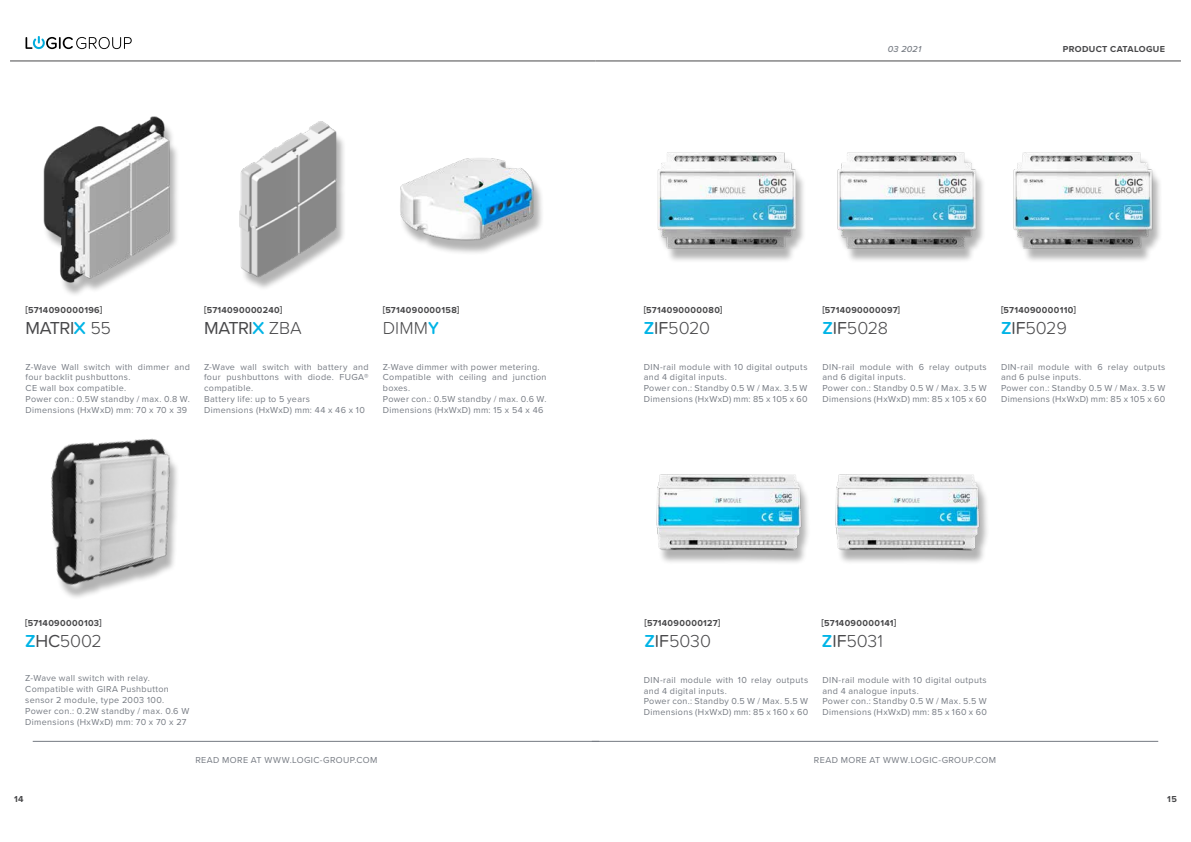
<style>
.page{position:relative;width:1191px;height:842px;background:#fff}
.page>*{position:absolute;margin:0;border:0;box-sizing:border-box;transform-origin:0 0}
.t1{font:300 18px "Proxima Soft";letter-spacing:-.005em;color:#48484a}
.t2{font:18px "Proxima Nova";letter-spacing:-.025em;color:#48484a}
.t3{font:9px/10.8px "Proxima Nova";letter-spacing:.035em;color:#757a82}
.t4{font:700 9px "Proxima Nova";letter-spacing:.04em;color:#48484a}
.t5{font:italic 500 9px "Proxima Nova";letter-spacing:.025em;color:#757a82}
.s1{font-family:"Proxima Soft";font-weight:600;color:#00b4e6}
.s2{font-family:"Proxima Soft";font-weight:300}
.s3{font-weight:600;color:#00b4e6}
.s4{font-family:"Proxima Nova";font-weight:400}
.s5{font-weight:400}
</style>
<div class="page">
<hr style="left:10px;top:61px;width:585px;height:1px;background:#48484a">
<hr style="left:595px;top:61px;width:586px;height:1px;background:#48484a">
<svg style="left:26px;top:36px;width:106px;height:13px"></svg>
<img style="left:1013px;top:152px;width:147px;height:109px">
<img style="left:657px;top:152px;width:147px;height:109px">
<img style="left:837px;top:152px;width:146px;height:109px">
<img style="left:835px;top:474px;width:151px;height:89px">
<img style="left:656px;top:474px;width:152px;height:89px">
<div style="left:239px;top:125px;width:108px;height:167px;background:#000;opacity:.3"></div>
<img style="left:239px;top:121px;width:108px;height:163px">
<img style="left:400px;top:158px;width:142px;height:95px">
<div style="left:43px;top:122px;width:137px;height:176px;background:#000;opacity:.3"></div>
<img style="left:43px;top:116px;width:137px;height:167px">
<img style="left:51px;top:438px;width:126px;height:160px">
<hr style="left:592px;top:741px;width:566px;height:1px;background:#757a82">
<hr style="left:33px;top:741px;width:566px;height:1px;background:#757a82">
<p class="t5" style="left:887px;top:42px;width:35px">03 2021</p>
<p class="t4" style="left:1062px;top:42px;width:104px">PRODUCT CATALOGUE</p>
<p class="t4" style="left:26px;top:303px;width:78px">[5714090000196]</p>
<p class="t4" style="left:383px;top:303px;width:78px">[5714090000158]</p>
<h1 class="t2" style="left:26px;top:314px;width:87px">MATRI<span class="s1">X</span> <span class="s2">55</span></h1>
<h1 class="t1" style="left:383px;top:314px;width:58px">DIMM<span class="s3">Y</span></h1>
<p class="t3" style="left:204px;top:361px;width:166px">Z-Wave wall switch with battery and four pushbuttons with diode. FUGA® compatible.<br>Battery life: up to 5 years<br>Dimensions (HxWxD) mm: 44 x 46 x 10</p>
<p class="t4" style="left:204px;top:303px;width:80px">[5714090000240]</p>
<h1 class="t2" style="left:204px;top:314px;width:99px">MATRI<span class="s1">X</span> <span class="s2">ZBA</span></h1>
<p class="t3" style="left:26px;top:361px;width:166px">Z-Wave Wall switch with dimmer and four backlit pushbuttons.<br>CE wall box compatible.<br>Power con.: 0.5W standby / max. 0.8 W.<br>Dimensions (HxWxD) mm: 70 x 70 x 39</p>
<p class="t3" style="left:383px;top:361px;width:165px">Z-Wave dimmer with power metering.<br>Compatible with ceiling and junction boxes.<br>Power con.: 0.5W standby / max. 0.6 W.<br>Dimensions (HxWxD) mm: 15 x 54 x 46</p>
<p class="t4" style="left:25px;top:616px;width:78px">[5714090000103]</p>
<h1 class="t1" style="left:25px;top:627px;width:78px"><span class="s3">Z</span><span class="s4">HC</span>5002</h1>
<p class="t3" style="left:25px;top:672px;width:166px">Z-Wave wall switch with relay.<br>Compatible with GIRA Pushbutton sensor 2 module, type 2003 100.<br>Power con.: 0.2W standby / max. 0.6 W<br>Dimensions (HxWxD) mm: 70 x 70 x 27</p>
<p class="t4" style="left:644px;top:303px;width:80px">[5714090000080]</p>
<p class="t4" style="left:822px;top:303px;width:79px">[5714090000097]</p>
<p class="t4" style="left:1001px;top:303px;width:76px">[5714090000110]</p>
<h1 class="t1" style="left:644px;top:314px;width:68px"><span class="s3">Z</span><span class="s5">IF</span>5020</h1>
<h1 class="t1" style="left:822px;top:314px;width:67px"><span class="s3">Z</span><span class="s5">IF</span>5028</h1>
<h1 class="t1" style="left:1001px;top:314px;width:67px"><span class="s3">Z</span><span class="s5">IF</span>5029</h1>
<p class="t3" style="left:644px;top:361px;width:165px">DIN-rail module with 10 digital outputs and 4 digital inputs.<br>Power con.: Standby 0.5 W / Max. 3.5 W<br>Dimensions (HxWxD) mm: 85 x 105 x 60</p>
<p class="t3" style="left:822px;top:361px;width:166px">DIN-rail module with 6 relay outputs and 6 digital inputs.<br>Power con.: Standby 0.5 W / Max. 3.5 W<br>Dimensions (HxWxD) mm: 85 x 105 x 60</p>
<p class="t3" style="left:1001px;top:361px;width:166px">DIN-rail module with 6 relay outputs and 6 pulse inputs.<br>Power con.: Standby 0.5 W / Max. 3.5 W<br>Dimensions (HxWxD) mm: 85 x 105 x 60</p>
<p class="t4" style="left:644px;top:616px;width:77px">[5714090000127]</p>
<p class="t4" style="left:821px;top:616px;width:76px">[5714090000141]</p>
<h1 class="t1" style="left:644px;top:627px;width:68px"><span class="s3">Z</span><span class="s5">IF</span>5030</h1>
<h1 class="t1" style="left:822px;top:627px;width:63px"><span class="s3">Z</span><span class="s5">IF</span>5031</h1>
<p class="t3" style="left:644px;top:674px;width:166px">DIN-rail module with 10 relay outputs and 4 digital inputs.<br>Power con.: Standby 0.5 W / Max. 5.5 W<br>Dimensions (HxWxD) mm: 85 x 160 x 60</p>
<p class="t3" style="left:822px;top:674px;width:166px">DIN-rail module with 10 digital outputs and 4 analogue inputs.<br>Power con.: Standby 0.5 W / Max. 5.5 W Dimensions (HxWxD) mm: 85 x 160 x 60</p>
<p class="t3" style="left:195px;top:754px;width:184px">READ MORE AT WWW.LOGIC-GROUP.COM</p>
<p class="t3" style="left:814px;top:754px;width:184px">READ MORE AT WWW.LOGIC-GROUP.COM</p>
<p class="t4" style="left:14px;top:793px;width:11px">14</p>
<p class="t4" style="left:1167px;top:793px;width:11px">15</p>
</div>
